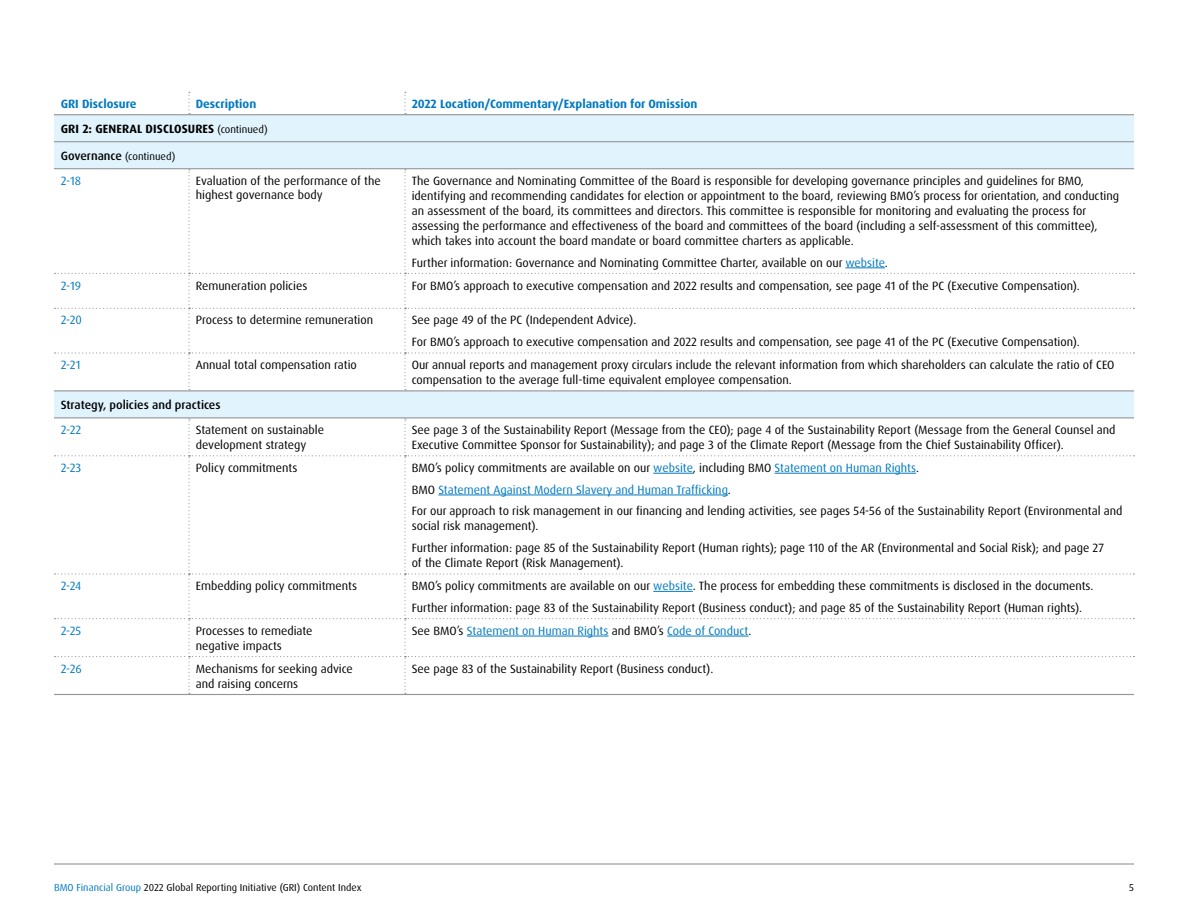
<style>
.page{position:relative;width:1188px;height:918px;background:#fff}
.page>*{position:absolute;margin:0;border:0;box-sizing:border-box;transform-origin:0 0}
.t1{font:12px/15px "Dax Pro";color:#000}
.t2{font:12px "Dax Pro";color:#0079c1}
.t3{font:700 12px "Dax Pro";color:#0079c1}
.t4{font:700 12px "Dax Pro";letter-spacing:.01em;color:#000}
.t5{font:500 12px "Dax Pro";color:#000}
.t6{font:10.5px "Dax Pro";color:#000}
.t7{font:10.2px "Dax Pro";color:#000}
.s1{font-weight:400;font-size:10.5px}
.s2{font-weight:500;font-size:12px}
.s3{color:#0079c1}
.s4{color:#000}
</style>
<div class="page">
<hr style="left:54px;top:863px;width:1080px;height:2px;background:#939598">
<div style="left:54px;top:115px;width:1080px;height:302px;background:#e1f4fd"></div>
<hr style="left:54px;top:114px;width:135px;height:1px;background:#939598">
<hr style="left:189px;top:114px;width:216px;height:1px;background:#939598">
<hr style="left:405px;top:114px;width:729px;height:1px;background:#939598">
<svg style="left:188px;top:92px;width:2px;height:22px"></svg>
<svg style="left:404px;top:92px;width:2px;height:22px"></svg>
<hr style="left:54px;top:141px;width:135px;height:1px;background:#939598">
<hr style="left:189px;top:141px;width:216px;height:1px;background:#939598">
<hr style="left:405px;top:141px;width:729px;height:1px;background:#939598">
<hr style="left:54px;top:390px;width:135px;height:1px;background:#939598">
<hr style="left:189px;top:390px;width:216px;height:1px;background:#939598">
<hr style="left:405px;top:390px;width:729px;height:1px;background:#939598">
<hr style="left:54px;top:168px;width:135px;height:1px;background:#939598">
<hr style="left:189px;top:168px;width:216px;height:1px;background:#939598">
<hr style="left:405px;top:168px;width:729px;height:1px;background:#939598">
<svg style="left:55px;top:169px;width:1079px;height:221px"></svg>
<hr style="left:54px;top:417px;width:135px;height:1px;background:#939598">
<hr style="left:189px;top:417px;width:216px;height:1px;background:#939598">
<hr style="left:405px;top:417px;width:729px;height:1px;background:#939598">
<svg style="left:55px;top:418px;width:1079px;height:276px"></svg>
<hr style="left:54px;top:694px;width:135px;height:1px;background:#939598">
<hr style="left:189px;top:694px;width:216px;height:1px;background:#939598">
<hr style="left:405px;top:694px;width:729px;height:1px;background:#939598">
<hr style="left:845px;top:268px;width:40px;height:1px;background:#0079c1">
<hr style="left:653px;top:473px;width:40px;height:1px;background:#0079c1">
<hr style="left:775px;top:473px;width:141px;height:1px;background:#0079c1">
<hr style="left:438px;top:495px;width:290px;height:1px;background:#0079c1">
<hr style="left:653px;top:591px;width:40px;height:1px;background:#0079c1">
<hr style="left:467px;top:636px;width:141px;height:1px;background:#0079c1">
<hr style="left:667px;top:636px;width:82px;height:1px;background:#0079c1">
<p class="t3" style="left:61px;top:96px;width:77px">GRI Disclosure</p>
<p class="t3" style="left:196px;top:96px;width:62px">Description</p>
<p class="t3" style="left:412px;top:96px;width:287px">2022 Location/Commentary/Explanation for Omission</p>
<p class="t4" style="left:61px;top:121px;width:209px">GRI 2: GENERAL DISCLOSURES <span class="s1">(continued)</span></p>
<p class="t6" style="left:61px;top:150px;width:116px"><span class="s2">Governance</span> (continued)</p>
<p class="t2" style="left:61px;top:173px;width:22px">2-18</p>
<p class="t1" style="left:196px;top:174px;width:187px;line-height:14.2px">Evaluation of the performance of the highest governance body</p>
<p class="t1" style="left:412px;top:173px;width:709px">The Governance and Nominating Committee of the Board is responsible for developing governance principles and guidelines for BMO, identifying and recommending candidates for election or appointment to the board, reviewing BMO’s process for orientation, and conducting an assessment of the board, its committees and directors. This committee is responsible for monitoring and evaluating the process for assessing the performance and effectiveness of the board and committees of the board (including a self-assessment of this committee), which takes into account the board mandate or board committee charters as applicable.</p>
<p class="t1" style="left:412px;top:255px;width:478px">Further information: Governance and Nominating Committee Charter, available on our <span class="s3">website</span>.</p>
<p class="t2" style="left:61px;top:278px;width:22px">2-19</p>
<p class="t1" style="left:196px;top:278px;width:113px">Remuneration policies</p>
<p class="t1" style="left:412px;top:278px;width:670px">For BMO’s approach to executive compensation and 2022 results and compensation, see page 41 of the PC (Executive Compensation).</p>
<p class="t2" style="left:61px;top:313px;width:23px">2-20</p>
<p class="t1" style="left:196px;top:313px;width:179px">Process to determine remuneration</p>
<p class="t1" style="left:412px;top:309px;width:670px;line-height:21.8px">See page 49 of the PC (Independent Advice).<br>For BMO’s approach to executive compensation and 2022 results and compensation, see page 41 of the PC (Executive Compensation).</p>
<p class="t2" style="left:61px;top:357px;width:21px">2-21</p>
<p class="t1" style="left:196px;top:358px;width:163px">Annual total compensation ratio</p>
<p class="t1" style="left:412px;top:358px;width:704px">Our annual reports and management proxy circulars include the relevant information from which shareholders can calculate the ratio of CEO compensation to the average full-time equivalent employee compensation.</p>
<p class="t5" style="left:61px;top:397px;width:161px">Strategy, policies and practices</p>
<p class="t2" style="left:61px;top:422px;width:22px">2-22</p>
<p class="t1" style="left:196px;top:422px;width:130px">Statement on sustainable development strategy</p>
<p class="t1" style="left:412px;top:422px;width:705px">See page 3 of the Sustainability Report (Message from the CEO); page 4 of the Sustainability Report (Message from the General Counsel and<br>Executive Committee Sponsor for Sustainability); and page 3 of the Climate Report (Message from the Chief Sustainability Officer).</p>
<p class="t2" style="left:61px;top:460px;width:22px">2-23</p>
<p class="t1" style="left:196px;top:460px;width:103px">Policy commitments</p>
<p class="t1" style="left:412px;top:457px;width:712px;line-height:21.8px">BMO’s policy commitments are available on our <span class="s3">website</span>, including BMO <span class="s3">Statement on Human Rights</span>.<br>BMO <span class="s3">Statement Against Modern Slavery and Human Trafficking</span>.<br>For our approach to risk management in our financing and lending activities, see pages 54-56 of the Sustainability Report (Environmental and</p>
<p class="t1" style="left:412px;top:516px;width:694px;line-height:21.8px">social risk management).<br>Further information: page 85 of the Sustainability Report (Human rights); page 110 of the AR (Environmental and Social Risk); and page 27</p>
<p class="t1" style="left:412px;top:556px;width:213px">of the Climate Report (Risk Management).</p>
<p class="t2" style="left:61px;top:578px;width:22px">2-24</p>
<p class="t1" style="left:196px;top:579px;width:163px">Embedding policy commitments</p>
<p class="t1" style="left:412px;top:575px;width:683px;line-height:21.8px">BMO’s policy commitments are available on our <span class="s3">website</span>. The process for embedding these commitments is disclosed in the documents.<br>Further information: page 83 of the Sustainability Report (Business conduct); and page 85 of the Sustainability Report (Human rights).</p>
<p class="t2" style="left:61px;top:623px;width:22px">2-25</p>
<p class="t1" style="left:196px;top:623px;width:118px">Processes to remediate negative impacts</p>
<p class="t2" style="left:412px;top:623px;width:341px"><span class="s4">See BMO’s</span> Statement on Human Rights <span class="s4">and BMO’s</span> Code of Conduct<span class="s4">.</span></p>
<p class="t2" style="left:61px;top:661px;width:23px">2-26</p>
<p class="t1" style="left:196px;top:661px;width:159px">Mechanisms for seeking advice and raising concerns</p>
<p class="t1" style="left:412px;top:661px;width:303px">See page 83 of the Sustainability Report (Business conduct).</p>
<p class="t7" style="left:54px;top:881px;width:309px"><span class="s3">BMO Financial Group</span> 2022 Global Reporting Initiative (GRI) Content Index</p>
<p class="t7" style="left:1129px;top:881px;width:6px">5</p>
</div>
